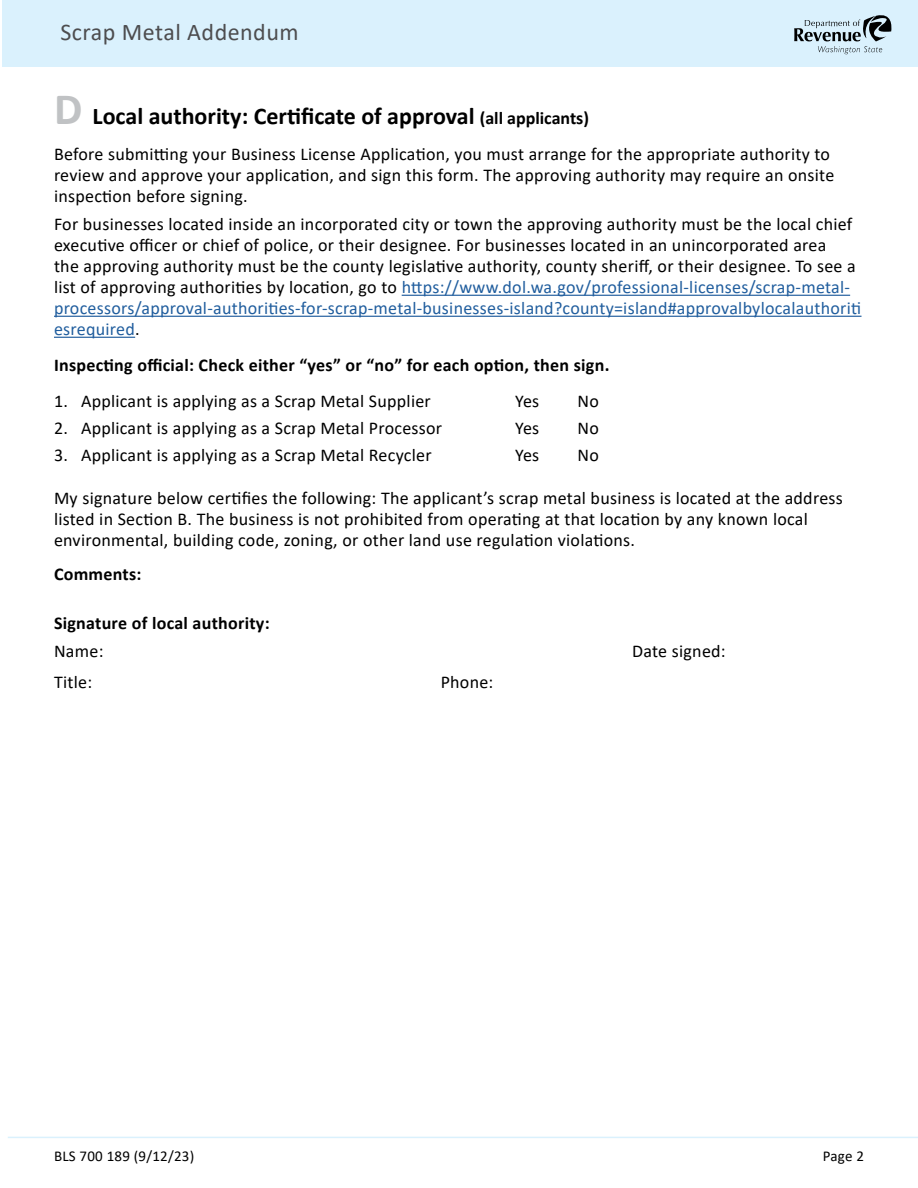
<style>
.page{position:relative;width:918px;height:1188px;background:#fff}
.page>*{position:absolute;margin:0;border:0;box-sizing:border-box;transform-origin:0 0}
.Heading_2{font:700 24px "Calibri";color:#000}
.t1{font:24px "Calibri";letter-spacing:.02em;color:#4d4d4f}
.Heading_2-2{font:18px/21px "Calibri";letter-spacing:.015em;color:#000}
.Normal__P{font:700 18px "Calibri";letter-spacing:.015em;color:#000}
.Heading_2-3{font:700 18px "Calibri";letter-spacing:.015em;color:#000}
.t2{font:15px "Calibri";letter-spacing:.015em;color:#000}
.s1{font-size:45px;color:#c0c2c4}
.s2{font-size:18px}
.s3{color:#215e9e}
</style>
<div class="page">
<div style="left:2px;top:0;width:916px;height:66px;background:#daf1fd"></div>
<svg style="left:794px;top:15px;width:98px;height:39px"></svg>
<hr style="left:8px;top:1137px;width:910px;height:1px;background:#daf1fd">
<hr style="left:402px;top:295px;width:448px;height:1px;background:#215e9e">
<hr style="left:54px;top:316px;width:808px;height:1px;background:#215e9e">
<hr style="left:54px;top:337px;width:81px;height:1px;background:#215e9e">
<h1 class="t1" style="left:60px;top:15px;width:240px">Scrap Metal Addendum</h1>
<p class="Heading_2" style="left:54px;top:100px;width:537px"><span class="s1">D</span> Local authority: Certificate of approval <span class="s2">(all applicants)</span></p>
<p class="Heading_2-2" style="left:54px;top:144px;width:782px">Before submitting your Business License Application, you must arrange for the appropriate authority to review and approve your application, and sign this form. The approving authority may require an onsite inspection before signing.</p>
<p class="Heading_2-2" style="left:54px;top:213px;width:809px">For businesses located inside an incorporated city or town the approving authority must be the local chief executive officer or chief of police, or their designee. For businesses located in an unincorporated area<br>the approving authority must be the county legislative authority, county sheriff, or their designee. To see a list of approving authorities by location, go to <span class="s3">https://www.dol.wa.gov/professional-licenses/scrap-metal&shy;processors/approval-authorities-for-scrap-metal-businesses-island?county=island#approvalbylocalauthoriti esrequired</span>.</p>
<p class="Normal__P" style="left:54px;top:353px;width:557px">Inspecting official: Check either “yes” or “no” for each option, then sign.</p>
<p class="Heading_2-2" style="left:54px;top:390px;width:378px">1. Applicant is applying as a Scrap Metal Supplier</p>
<p class="Heading_2-2" style="left:515px;top:390px;width:26px">Yes</p>
<p class="Heading_2-2" style="left:578px;top:390px;width:23px">No</p>
<p class="Heading_2-2" style="left:54px;top:417px;width:390px">2. Applicant is applying as a Scrap Metal Processor</p>
<p class="Heading_2-2" style="left:515px;top:417px;width:26px">Yes</p>
<p class="Heading_2-2" style="left:578px;top:417px;width:23px">No</p>
<p class="Heading_2-2" style="left:54px;top:444px;width:379px">3. Applicant is applying as a Scrap Metal Recycler</p>
<p class="Heading_2-2" style="left:515px;top:444px;width:26px">Yes</p>
<p class="Heading_2-2" style="left:578px;top:444px;width:23px">No</p>
<p class="Heading_2-2" style="left:54px;top:487px;width:790px">My signature below certifies the following: The applicant’s scrap metal business is located at the address listed in Section B. The business is not prohibited from operating at that location by any known local environmental, building code, zoning, or other land use regulation violations.</p>
<p class="Heading_2-3" style="left:54px;top:562px;width:89px">Comments:</p>
<p class="Heading_2-3" style="left:54px;top:611px;width:217px">Signature of local authority:</p>
<p class="Heading_2-2" style="left:54px;top:640px;width:51px">Name:</p>
<p class="Heading_2-2" style="left:632px;top:640px;width:95px">Date signed:</p>
<p class="Heading_2-2" style="left:54px;top:671px;width:40px">Title:</p>
<p class="Heading_2-2" style="left:441px;top:671px;width:54px">Phone:</p>
<p class="t2" style="left:54px;top:1145px;width:142px">BLS 700 189 (9/12/23)</p>
<p class="t2" style="left:823px;top:1145px;width:43px">Page 2</p>
</div>
